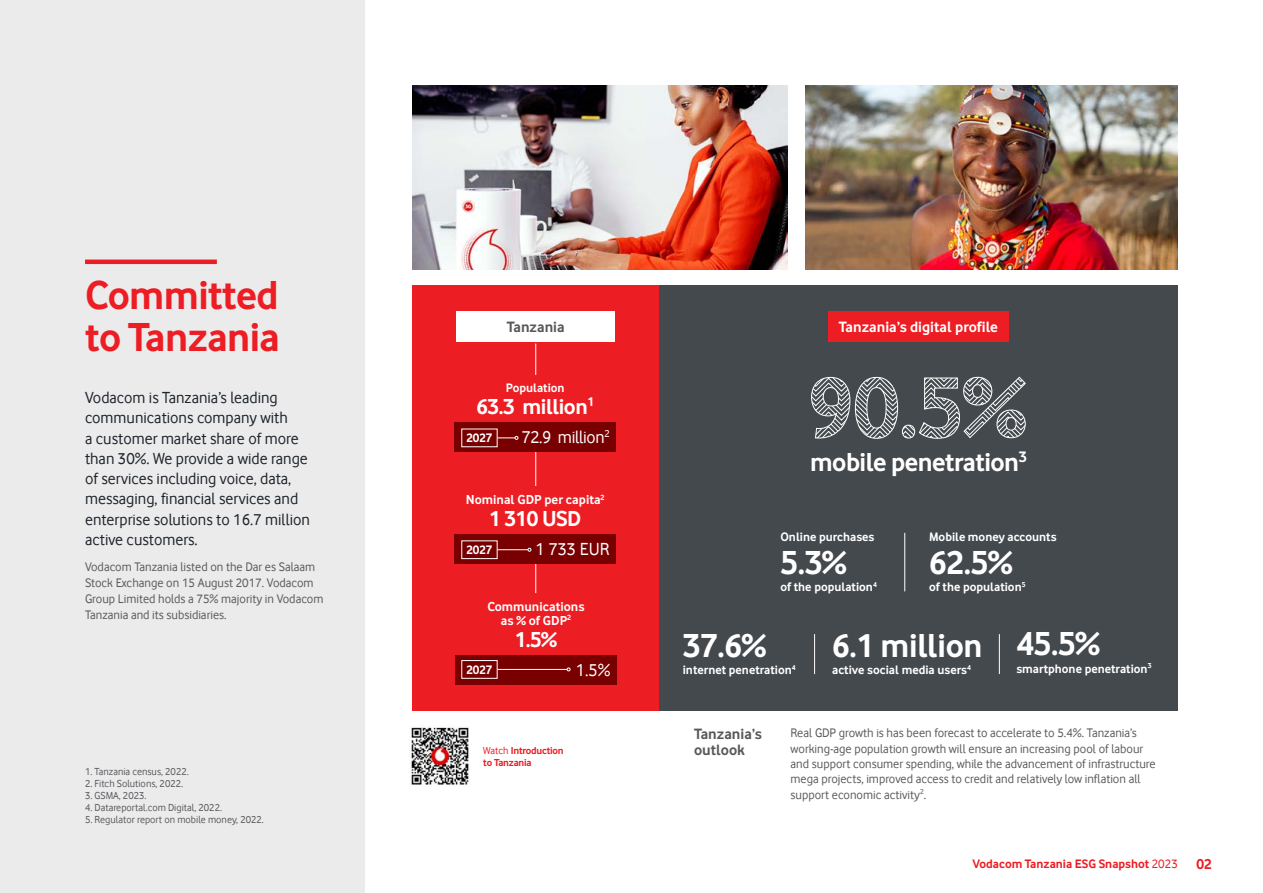
<style>
.page{position:relative;width:1263px;height:893px;background:#fff}
.page>*{position:absolute;margin:0;border:0;box-sizing:border-box;transform-origin:0 0}
.t1{font:700 42px/42px "Vodafone Rg";letter-spacing:-.015em;color:#ed1d24}
.t2{font:700 34.5px "Vodafone Rg";letter-spacing:-.01em;color:#fff}
.t3{font:700 27px "Vodafone Rg";letter-spacing:-.02em;color:#fff}
.t4{font:700 22.5px "Vodafone Rg";letter-spacing:-.02em;color:#fff}
.t5{font:18px "Vodafone Rg";letter-spacing:-.02em;color:#fff}
.t6{font:16.5px/20.2px "Vodafone Rg";color:#1c2329}
.t7{font:700 15.6px/15.8px "Vodafone Rg";color:#58595b}
.t8{font:700 15.6px "Vodafone Rg";color:#fff}
.t9{font:700 13.5px/14.1px "Vodafone Rg";color:#fff;text-align:center}
.t10{font:12.75px/15.5px "Vodafone Rg";color:#58595b}
.t11{font:700 12.75px "Vodafone Rg";color:#fff}
.t12{font:700 12.75px "Vodafone Rg";color:#ed1d24}
.t13{font:10.5px "Vodafone Rg";color:#58595b}
.t14{font:700 10.5px/12px "Vodafone Rg";letter-spacing:-.02em;color:#ed1d24}
.s1{font-weight:400}
.s2{font-size:15px}
</style>
<div class="page">
<img style="left:411px;top:727px;width:58px;height:58px">
<div style="left:0;top:0;width:365px;height:893px;background:#ebebec"></div>
<hr style="left:85px;top:260px;width:132px;height:4px;background:#ed1d24">
<div style="left:412px;top:286px;width:247px;height:425px;background:#ed1d24"></div>
<div style="left:659px;top:286px;width:519px;height:425px;background:#44494d"></div>
<hr style="left:535px;top:344px;width:1px;height:291px;background:#fff">
<div style="left:456px;top:311px;width:159px;height:31px;background:#fff"></div>
<div style="left:455px;top:593px;width:162px;height:62px;background:#ed1d24"></div>
<div style="left:455px;top:655px;width:162px;height:30px;background:#790000"></div>
<div style="left:454px;top:375px;width:162px;height:47px;background:#ed1d24"></div>
<div style="left:454px;top:422px;width:162px;height:30px;background:#790000"></div>
<div style="left:454px;top:487px;width:162px;height:47px;background:#ed1d24"></div>
<div style="left:454px;top:534px;width:162px;height:30px;background:#790000"></div>
<div style="left:828px;top:311px;width:181px;height:31px;background:#ed1d24"></div>
<hr style="left:904px;top:533px;width:1px;height:58px;background:#fff">
<hr style="left:814px;top:634px;width:1px;height:40px;background:#fff">
<hr style="left:999px;top:634px;width:1px;height:40px;background:#fff">
<img style="left:805px;top:85px;width:373px;height:184px">
<img style="left:412px;top:85px;width:376px;height:184px">
<svg style="left:811px;top:376px;width:215px;height:63px"></svg>
<div style="left:461px;top:660px;width:36px;height:19px;border:1px solid #fff"></div>
<hr style="left:497px;top:669px;width:70px;height:1px;background:#fff">
<div style="left:461px;top:540px;width:36px;height:19px;border:1px solid #fff"></div>
<hr style="left:497px;top:549px;width:31px;height:1px;background:#fff">
<svg style="left:497px;top:436px;width:21px;height:4px"></svg>
<h1 class="t1" style="left:85px;top:274px;width:197px">Committed to Tanzania</h1>
<p class="t6" style="left:85px;top:387px;width:226px">Vodacom is Tanzania’s leading communications company with<br>a customer market share of more than 30%. We provide a wide range of services including voice, data, messaging, financial services and enterprise solutions to 16.7 million active customers.</p>
<p class="t10" style="left:85px;top:559px;width:240px">Vodacom Tanzania listed on the Dar es Salaam Stock Exchange on 15 August 2017. Vodacom Group Limited holds a 75% majority in Vodacom Tanzania and its subsidiaries.</p>
<p class="t13" style="left:85px;top:765px;width:105px">1. Tanzania census, 2022.</p>
<p class="t13" style="left:85px;top:777px;width:100px">2. Fitch Solutions, 2022.</p>
<p class="t13" style="left:85px;top:789px;width:63px">3. GSMA, 2023.</p>
<p class="t13" style="left:85px;top:801px;width:138px">4. Datareportal.com Digital, 2022.</p>
<p class="t13" style="left:85px;top:813px;width:180px">5. Regulator report on mobile money, 2022.</p>
<p class="t7" style="left:507px;top:318px;width:59px">Tanzania</p>
<p class="t11" style="left:506px;top:381px;width:60px">Population</p>
<h3 class="t4" style="left:476px;top:393px;width:119px">63.3 million<sup>1</sup></h3>
<h3 class="t5" style="left:521px;top:427px;width:90px">72.9 million<sup>2</sup></h3>
<p class="t11" style="left:467px;top:430px;width:27px">2027</p>
<p class="t9" style="left:466px;top:492px;width:140px">Nominal GDP per capita<sup>2</sup></p>
<h3 class="t4" style="left:489px;top:505px;width:94px">1 310 USD</h3>
<h3 class="t5" style="left:535px;top:539px;width:76px">1 733 EUR</h3>
<p class="t11" style="left:467px;top:542px;width:27px">2027</p>
<p class="t9" style="left:487px;top:599px;width:99px">Communications as % of GDP<sup>2</sup></p>
<h3 class="t4" style="left:515px;top:626px;width:44px">1.5%</h3>
<h3 class="t5" style="left:576px;top:660px;width:36px">1.5%</h3>
<p class="t11" style="left:467px;top:662px;width:27px">2027</p>
<p class="t14" style="left:483px;top:744px;width:82px"><span class="s1">Watch</span> Introduction to Tanzania</p>
<p class="t8" style="left:839px;top:317px;width:161px">Tanzania’s digital profile</p>
<h3 class="t3" style="left:810px;top:446px;width:218px">mobile penetration<sup>3</sup></h3>
<p class="t11" style="left:780px;top:530px;width:96px">Online purchases</p>
<h2 class="t2" style="left:780px;top:543px;width:67px">5.3%</h2>
<p class="t11" style="left:780px;top:580px;width:98px">of the population<sup>4</sup></p>
<p class="t11" style="left:929px;top:530px;width:129px">Mobile money accounts</p>
<h2 class="t2" style="left:929px;top:543px;width:85px">62.5%</h2>
<p class="t11" style="left:929px;top:580px;width:98px">of the population<sup>5</sup></p>
<h2 class="t2" style="left:1016px;top:624px;width:85px">45.5%</h2>
<p class="t11" style="left:1016px;top:661px;width:137px">smartphone penetration<sup>3</sup></p>
<h2 class="t2" style="left:683px;top:626px;width:85px">37.6%</h2>
<p class="t11" style="left:683px;top:663px;width:114px">internet penetration<sup>4</sup></p>
<h2 class="t2" style="left:832px;top:626px;width:152px">6.1 million</h2>
<p class="t11" style="left:832px;top:663px;width:140px">active social media users<sup>4</sup></p>
<p class="t7" style="left:694px;top:726px;width:69px">Tanzania’s outlook</p>
<p class="t10" style="left:790px;top:725px;width:367px">Real GDP growth is has been forecast to accelerate to 5.4%. Tanzania’s working-age population growth will ensure an increasing pool of labour and support consumer spending, while the advancement of infrastructure mega projects, improved access to credit and relatively low inflation all support economic activity<sup>2</sup>.</p>
<p class="t12" style="left:972px;top:856px;width:241px">Vodacom Tanzania ESG Snapshot <span class="s1">2023</span> <span class="s2">02</span></p>
</div>
